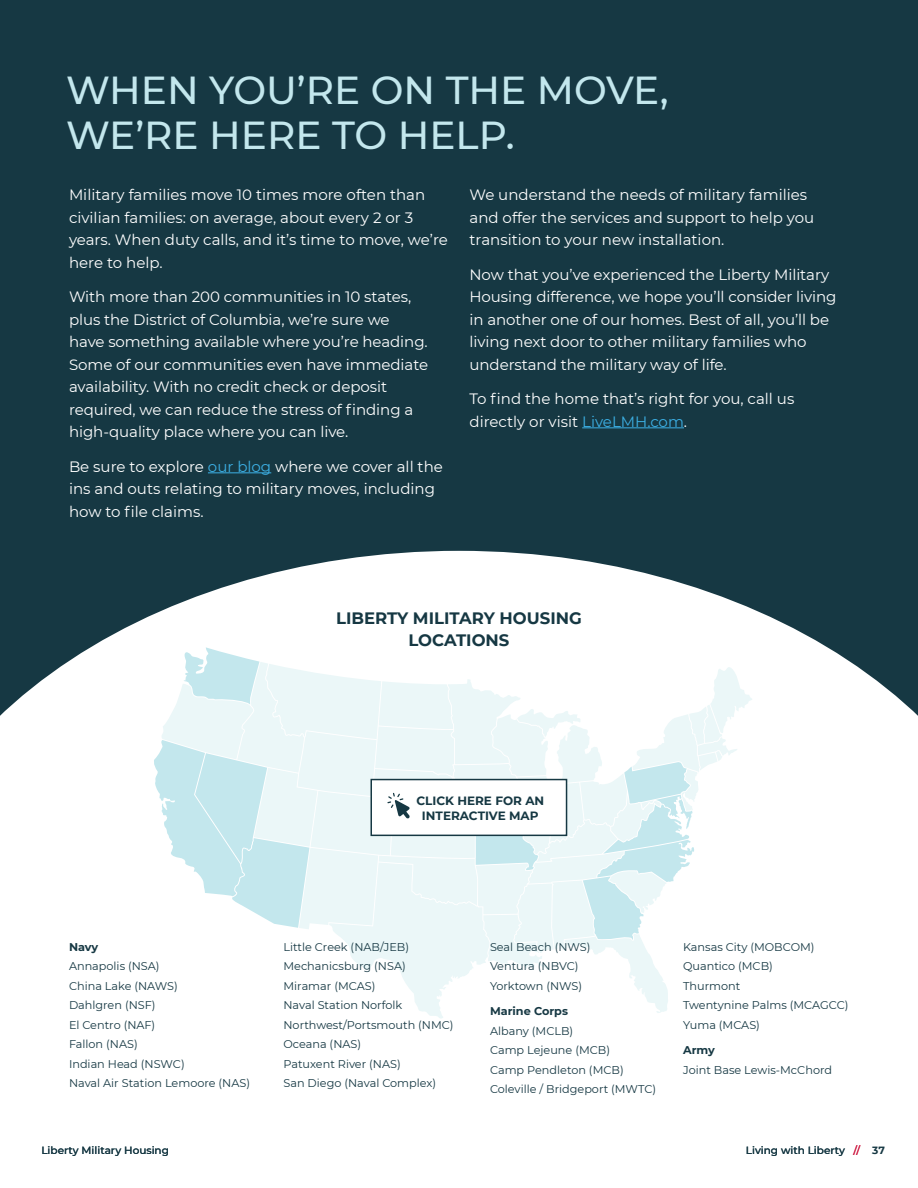
<style>
.page{position:relative;width:918px;height:1188px;background:#fff}
.page>*{position:absolute;margin:0;border:0;box-sizing:border-box;transform-origin:0 0}
.t1{font:500 39px/45px "Montserrat";color:#c3e7ed}
.t2{font:700 16.5px/22.5px "Montserrat";color:#163843;text-align:center}
.t3{font:15px/22.5px "Montserrat";letter-spacing:-.005em;color:#fff}
.t4{font:700 12px/15px "Montserrat";color:#163843;text-align:center}
.t5{font:11.25px/19.5px "Montserrat";color:#163843}
.t6{font:700 11.25px "Montserrat";color:#163843}
.t7{font:500 10.5px "Montserrat";color:#163843}
.s1{color:#3cafe4}
.s2{color:#cf1f46}
.s3{font-weight:700}
</style>
<div class="page">
<div style="left:0;top:0;width:918px;height:728px;background:#163843"></div>
<svg style="left:0;top:551px;width:918px;height:177px;fill:#fff"></svg>
<hr style="left:208px;top:472px;width:63px;height:1px;background:#3cafe4">
<hr style="left:582px;top:427px;width:102px;height:1px;background:#3cafe4">
<svg style="left:152px;top:647px;width:602px;height:372px"></svg>
<h1 class="t1" style="left:66px;top:66px;width:604px">WHEN YOU’RE ON THE MOVE,<br>WE’RE HERE TO HELP.</h1>
<p class="t3" style="left:69px;top:183px;width:380px">Military families move 10 times more often than civilian families: on average, about every 2 or 3 years. When duty calls, and it’s time to move, we’re here to help.</p>
<p class="t3" style="left:69px;top:285px;width:361px">With more than 200 communities in 10 states, plus the District of Columbia, we’re sure we have something available where you’re heading.<br>Some of our communities even have immediate availability. With no credit check or deposit required, we can reduce the stress of finding a high-quality place where you can live.</p>
<p class="t3" style="left:69px;top:455px;width:375px">Be sure to explore <span class="s1">our blog</span> where we cover all the ins and outs relating to military moves, including how to file claims.</p>
<p class="t3" style="left:470px;top:183px;width:346px">We understand the needs of military families and offer the services and support to help you transition to your new installation.</p>
<p class="t3" style="left:470px;top:263px;width:369px">Now that you’ve experienced the Liberty Military Housing difference, we hope you’ll consider living in another one of our homes. Best of all, you’ll be living next door to other military families who understand the military way of life.</p>
<p class="t3" style="left:470px;top:387px;width:326px">To find the home that’s right for you, call us directly or visit <span class="s1">LiveLMH.com</span>.</p>
<p class="t2" style="left:336px;top:606px;width:247px">LIBERTY MILITARY HOUSING<br>LOCATIONS</p>
<p class="t4" style="left:416px;top:793px;width:129px">CLICK HERE FOR AN<br>INTERACTIVE MAP</p>
<p class="t6" style="left:69px;top:939px;width:31px">Navy</p>
<p class="t5" style="left:69px;top:956px;width:183px">Annapolis (NSA)<br>China Lake (NAWS)<br>Dahlgren (NSF)<br>El Centro (NAF)<br>Fallon (NAS)<br>Indian Head (NSWC)<br>Naval Air Station Lemoore (NAS)</p>
<p class="t5" style="left:284px;top:937px;width:172px">Little Creek (NAB/JEB)<br>Mechanicsburg (NSA)<br>Miramar (MCAS)<br>Naval Station Norfolk<br>Northwest/Portsmouth (NMC)<br>Oceana (NAS)<br>Patuxent River (NAS)<br>San Diego (Naval Complex)</p>
<p class="t5" style="left:490px;top:937px;width:102px">Seal Beach (NWS)<br>Ventura (NBVC)<br>Yorktown (NWS)</p>
<p class="t6" style="left:490px;top:1003px;width:79px">Marine Corps</p>
<p class="t5" style="left:490px;top:1021px;width:168px">Albany (MCLB)<br>Camp Lejeune (MCB)<br>Camp Pendleton (MCB)<br>Coleville / Bridgeport (MWTC)</p>
<p class="t5" style="left:683px;top:937px;width:167px">Kansas City (MOBCOM)<br>Quantico (MCB)<br>Thurmont<br>Twentynine Palms (MCAGCC)<br>Yuma (MCAS)</p>
<p class="t6" style="left:683px;top:1042px;width:33px">Army</p>
<p class="t5" style="left:683px;top:1060px;width:150px">Joint Base Lewis-McChord</p>
<p class="t7" style="left:41px;top:1143px;width:129px">Liberty Military Housing</p>
<p class="t7" style="left:746px;top:1143px;width:141px">Living with Liberty <span class="s2">//</span> <span class="s3">37</span></p>
</div>
